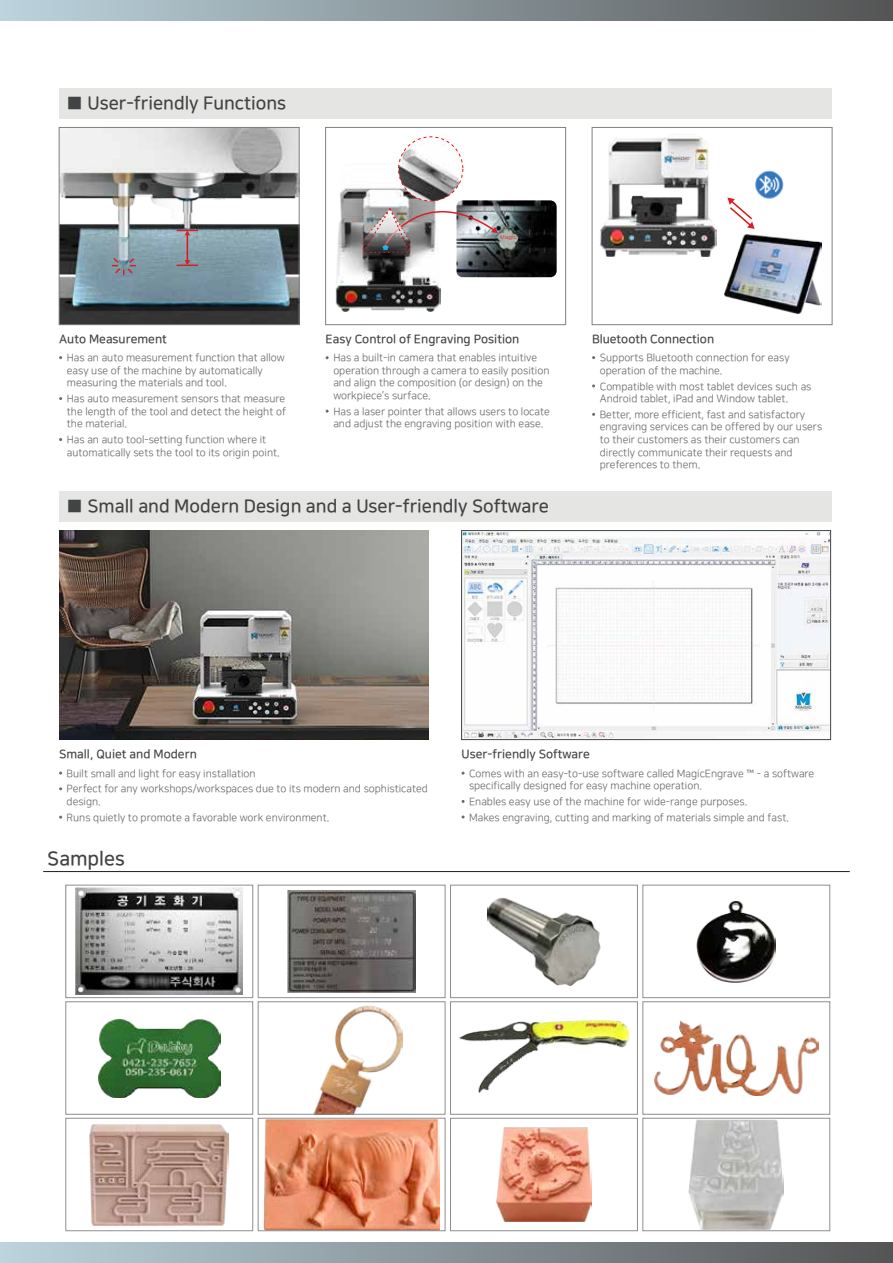
<style>
.page{position:relative;width:893px;height:1263px;background:#fff}
.page>*{position:absolute;margin:0;border:0;box-sizing:border-box;transform-origin:0 0}
.t1{font:19.5px "Nanum Square B";color:#414344}
.t2{font:18px "Nanum Square B";color:#414344}
.t3{font:12px "Nanum Square B";color:#414344}
.t4{font:10.5px/12.6px "Nanum Square R";color:#6b6b6b}
.t5{font:6px "YDIYGO340";color:#e51717}
</style>
<div class="page">
<div style="left:0;top:0;width:893px;height:20px;background:linear-gradient(to right,#bcd4de,#545454)"></div>
<div style="left:0;top:1243px;width:893px;height:20px;background:linear-gradient(to right,#bcd4de,#545454)"></div>
<img style="left:464px;top:533px;width:364px;height:204px">
<div style="left:461px;top:530px;width:370px;height:210px;border:1px solid #414344"></div>
<img style="left:59px;top:531px;width:369px;height:209px">
<div style="left:59px;top:492px;width:773px;height:30px;background:#e5e5e3"></div>
<hr style="left:43px;top:871px;width:807px;height:1px;background:#1e1e1e">
<img style="left:654px;top:1020px;width:164px;height:76px">
<div style="left:643px;top:1001px;width:187px;height:113px;border:1px solid #8e8e8e"></div>
<img style="left:487px;top:897px;width:114px;height:88px">
<div style="left:450px;top:885px;width:188px;height:113px;border:1px solid #8e8e8e"></div>
<img style="left:76px;top:888px;width:167px;height:107px">
<div style="left:66px;top:885px;width:187px;height:113px;border:1px solid #8e8e8e"></div>
<img style="left:90px;top:1124px;width:139px;height:102px">
<div style="left:66px;top:1118px;width:187px;height:113px;border:1px solid #8e8e8e"></div>
<img style="left:288px;top:890px;width:127px;height:103px">
<div style="left:258px;top:885px;width:187px;height:113px;border:1px solid #8e8e8e"></div>
<img style="left:689px;top:1120px;width:95px;height:109px">
<div style="left:643px;top:1118px;width:187px;height:113px;border:1px solid #8e8e8e"></div>
<img style="left:496px;top:1127px;width:96px;height:95px">
<div style="left:450px;top:1118px;width:188px;height:113px;border:1px solid #8e8e8e"></div>
<img style="left:264px;top:1120px;width:176px;height:109px">
<div style="left:258px;top:1118px;width:187px;height:113px;border:1px solid #8e8e8e"></div>
<img style="left:460px;top:1020px;width:168px;height:72px">
<div style="left:450px;top:1001px;width:188px;height:113px;border:1px solid #8e8e8e"></div>
<img style="left:314px;top:1006px;width:89px;height:106px">
<div style="left:258px;top:1001px;width:187px;height:113px;border:1px solid #8e8e8e"></div>
<img style="left:98px;top:1018px;width:122px;height:80px">
<div style="left:66px;top:1001px;width:187px;height:113px;border:1px solid #8e8e8e"></div>
<img style="left:697px;top:900px;width:79px;height:83px">
<div style="left:643px;top:885px;width:187px;height:113px;border:1px solid #8e8e8e"></div>
<div style="left:59px;top:88px;width:773px;height:30px;background:#e5e5e3"></div>
<img style="left:61px;top:129px;width:236px;height:194px">
<svg style="left:112px;top:257px;width:23px;height:18px"></svg>
<hr style="left:187px;top:232px;width:1px;height:32px;background:#d81616">
<svg style="left:177px;top:230px;width:21px;height:5px"></svg>
<svg style="left:177px;top:260px;width:21px;height:6px"></svg>
<div style="left:59px;top:127px;width:240px;height:198px;border:1px solid #7f7f7f"></div>
<img style="left:335px;top:178px;width:105px;height:134px">
<img style="left:399px;top:137px;width:64px;height:64px;border-radius:32px">
<div style="left:398px;top:136px;width:65px;height:65px;border:1px dashed #ef1111;border-radius:50%"></div>
<img style="left:456px;top:200px;width:101px;height:77px">
<svg style="left:362px;top:181px;width:136px;height:73px"></svg>
<div style="left:325px;top:127px;width:241px;height:198px;border:1px solid #7f7f7f"></div>
<img style="left:755px;top:170px;width:29px;height:29px">
<svg style="left:727px;top:197px;width:28px;height:32px"></svg>
<img style="left:724px;top:234px;width:98px;height:79px">
<img style="left:600px;top:136px;width:116px;height:120px">
<div style="left:592px;top:127px;width:240px;height:198px;border:1px solid #7f7f7f"></div>
<h2 class="t2" style="left:67px;top:94px;width:221px">■ User-friendly Functions</h2>
<p class="t3" style="left:59px;top:333px;width:109px">Auto Measurement</p>
<p class="t4" style="left:67px;top:352px;width:219px">Has an auto measurement function that allow easy use of the machine by automatically measuring the materials and tool.</p>
<p class="t4" style="left:67px;top:393px;width:221px;text-align:justify">Has auto measurement sensors that measure the length of the tool and detect the height of the material.</p>
<p class="t4" style="left:67px;top:434px;width:214px">Has an auto tool-setting function where it automatically sets the tool to its origin point.</p>
<p class="t5" style="left:500px;top:234px;width:18px">Magic</p>
<p class="t3" style="left:326px;top:333px;width:195px">Easy Control of Engraving Position</p>
<p class="t4" style="left:333px;top:352px;width:218px">Has a built-in camera that enables intuitive operation through a camera to easily position and align the composition (or design) on the workpiece’s surface.</p>
<p class="t4" style="left:333px;top:405px;width:218px">Has a laser pointer that allows users to locate and adjust the engraving position with ease.</p>
<h2 class="t2" style="left:67px;top:497px;width:484px">■ Small and Modern Design and a User-friendly Software</h2>
<p class="t3" style="left:592px;top:333px;width:124px">Bluetooth Connection</p>
<p class="t4" style="left:600px;top:352px;width:191px">Supports Bluetooth connection for easy operation of the machine.</p>
<p class="t4" style="left:600px;top:380px;width:213px">Compatible with most tablet devices such as<br>Android tablet, iPad and Window tablet.</p>
<p class="t4" style="left:600px;top:408px;width:224px">Better, more efficient, fast and satisfactory engraving services can be offered by our users to their customers as their customers can directly communicate their requests and preferences to them.</p>
<p class="t3" style="left:59px;top:748px;width:139px">Small, Quiet and Modern</p>
<p class="t4" style="left:67px;top:766px;width:363px;line-height:15.8px">Built small and light for easy installation<br>Perfect for any workshops/workspaces due to its modern and sophisticated</p>
<p class="t4" style="left:67px;top:794px;width:264px;line-height:15.8px">design.<br>Runs quietly to promote a favorable work environment.</p>
<h1 class="t1" style="left:47px;top:848px;width:79px">Samples</h1>
<p class="t3" style="left:462px;top:748px;width:130px">User-friendly Software</p>
<p class="t4" style="left:469px;top:767px;width:347px">Comes with an easy-to-use software called MagicEngrave ™ - a software specifically designed for easy machine operation.</p>
<p class="t4" style="left:469px;top:794px;width:321px;line-height:15.8px">Enables easy use of the machine for wide-range purposes.<br>Makes engraving, cutting and marking of materials simple and fast.</p>
</div>
